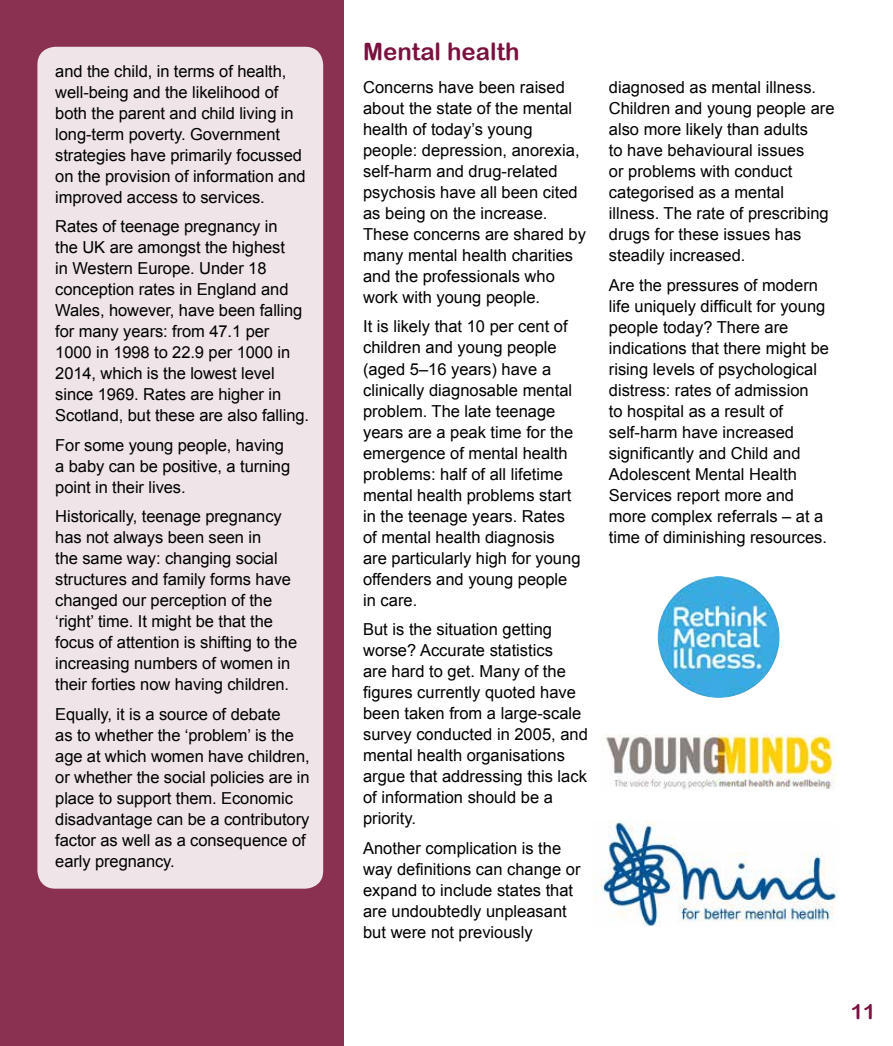
<style>
.page{position:relative;width:893px;height:1046px;background:#8a3152}
.page>*{position:absolute;margin:0;border:0;box-sizing:border-box;transform-origin:0 0}
.t1{font:24px "Arial Rounded MT Bold";color:#7a113f}
.t2{font:21px "Arial Rounded MT Bold";color:#7a113f}
.t3{font:16.5px/21px "Arial";color:#000}
</style>
<div class="page">
<div style="left:37px;top:47px;width:286px;height:842px;background:#efe4e8;border-radius:18px"></div>
<div style="left:344px;top:0;width:549px;height:1046px;background:#fff"></div>
<img style="left:593px;top:820px;width:244px;height:106px">
<img style="left:602px;top:735px;width:234px;height:55px">
<img style="left:658px;top:576px;width:121px;height:122px;border-radius:61px">
<p class="t3" style="left:55px;top:61px;width:252px">and the child, in terms of health, well-being and the likelihood of both the parent and child living in long-term poverty. Government strategies have primarily focussed on the provision of information and improved access to services.</p>
<p class="t3" style="left:55px;top:216px;width:255px">Rates of teenage pregnancy in<br>the UK are amongst the highest<br>in Western Europe. Under 18 conception rates in England and<br>Wales, however, have been falling for many years: from 47.1 per<br>1000 in 1998 to 22.9 per 1000 in<br>2014, which is the lowest level since 1969. Rates are higher in<br>Scotland, but these are also falling.</p>
<p class="t3" style="left:55px;top:435px;width:236px">For some young people, having a baby can be positive, a turning point in their lives.</p>
<p class="t3" style="left:55px;top:506px;width:243px">Historically, teenage pregnancy has not always been seen in<br>the same way: changing social structures and family forms have changed our perception of the ‘right’ time. It might be that the focus of attention is shifting to the increasing numbers of women in their forties now having children.</p>
<p class="t3" style="left:55px;top:704px;width:256px">Equally, it is a source of debate<br>as to whether the ‘problem’ is the age at which women have children, or whether the social policies are in place to support them. Economic disadvantage can be a contributory factor as well as a consequence of early pregnancy.</p>
<h1 class="t1" style="left:363px;top:37px;width:158px">Mental health</h1>
<p class="t3" style="left:363px;top:77px;width:224px">Concerns have been raised about the state of the mental health of today’s young people: depression, anorexia, self-harm and drug-related psychosis have all been cited as being on the increase.<br>These concerns are shared by many mental health charities and the professionals who work with young people.</p>
<p class="t3" style="left:363px;top:316px;width:219px">It is likely that 10 per cent of children and young people (aged 5–16 years) have a clinically diagnosable mental problem. The late teenage years are a peak time for the emergence of mental health problems: half of all lifetime mental health problems start in the teenage years. Rates of mental health diagnosis are particularly high for young offenders and young people in care.</p>
<p class="t3" style="left:363px;top:619px;width:226px">But is the situation getting worse? Accurate statistics<br>are hard to get. Many of the figures currently quoted have been taken from a large-scale survey conducted in 2005, and mental health organisations argue that addressing this lack of information should be a priority.</p>
<p class="t3" style="left:363px;top:837px;width:219px">Another complication is the way definitions can change or expand to include states that are undoubtedly unpleasant but were not previously</p>
<p class="t3" style="left:609px;top:77px;width:227px">diagnosed as mental illness.<br>Children and young people are also more likely than adults<br>to have behavioural issues<br>or problems with conduct categorised as a mental illness. The rate of prescribing drugs for these issues has steadily increased.</p>
<p class="t3" style="left:609px;top:275px;width:222px">Are the pressures of modern life uniquely difficult for young people today? There are indications that there might be rising levels of psychological distress: rates of admission<br>to hospital as a result of self-harm have increased significantly and Child and<br>Adolescent Mental Health<br>Services report more and more complex referrals – at a time of diminishing resources.</p>
<p class="t2" style="left:851px;top:999px;width:26px">11</p>
</div>
